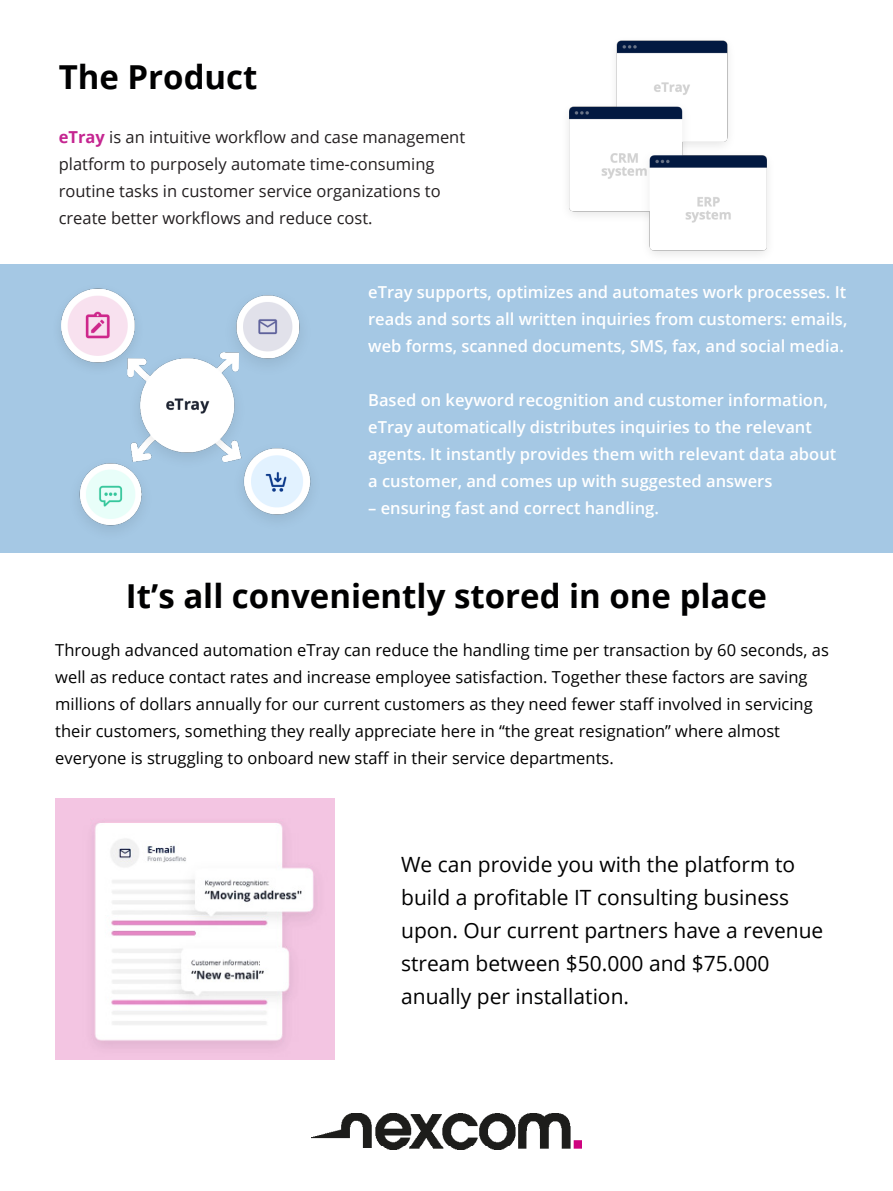
<style>
.page{position:relative;width:893px;height:1191px;background:#fff}
.page>*{position:absolute;margin:0;border:0;box-sizing:border-box;transform-origin:0 0}
.t1{font:700 33px "Open Sans";color:#000001}
.t2{font:21px/33px "Open Sans";color:#000001}
.t3{font:16.5px/27px "Open Sans";color:#000001}
.t4{font:600 16.5px/27px "Open Sans";color:#fff;text-align:justify}
.t5{font:16.5px/27px "Open Sans";color:#231f20}
.s1{font-weight:700;color:#c52691}
</style>
<div class="page">
<img style="left:55px;top:798px;width:279px;height:261px">
<div style="left:0;top:264px;width:893px;height:288px;background:#a5c8e4"></div>
<img style="left:312px;top:1113px;width:269px;height:36px">
<img style="left:61px;top:288px;width:250px;height:242px">
<img style="left:568px;top:40px;width:200px;height:215px">
<h1 class="t1" style="left:59px;top:54px;width:200px">The Product</h1>
<p class="t5" style="left:59px;top:123px;width:408px"><span class="s1">eTray</span> is an intuitive workflow and case management platform to purposely automate time-consuming routine tasks in customer service organizations to create better workflows and reduce cost.</p>
<p class="t4" style="left:368px;top:278px;width:481px">eTray supports, optimizes and automates work processes. It reads and sorts all written inquiries from customers: emails, web forms, scanned documents, SMS, fax, and social media.</p>
<p class="t4" style="left:368px;top:386px;width:470px;text-align:left">Based on keyword recognition and customer information, eTray automatically distributes inquiries to the relevant agents. It instantly provides them with relevant data about a customer, and comes up with suggested answers</p>
<p class="t4" style="left:368px;top:494px;width:292px">– ensuring fast and correct handling.</p>
<h1 class="t1" style="left:126px;top:573px;width:643px">It’s all conveniently stored in one place</h1>
<p class="t3" style="left:55px;top:635px;width:775px">Through advanced automation eTray can reduce the handling time per transaction by 60 seconds, as well as reduce contact rates and increase employee satisfaction. Together these factors are saving millions of dollars annually for our current customers as they need fewer staff involved in servicing their customers, something they really appreciate here in “the great resignation” where almost everyone is struggling to onboard new staff in their service departments.</p>
<p class="t2" style="left:401px;top:847px;width:424px">We can provide you with the platform to build a profitable IT consulting business upon. Our current partners have a revenue stream between $50.000 and $75.000 anually per installation.</p>
</div>
